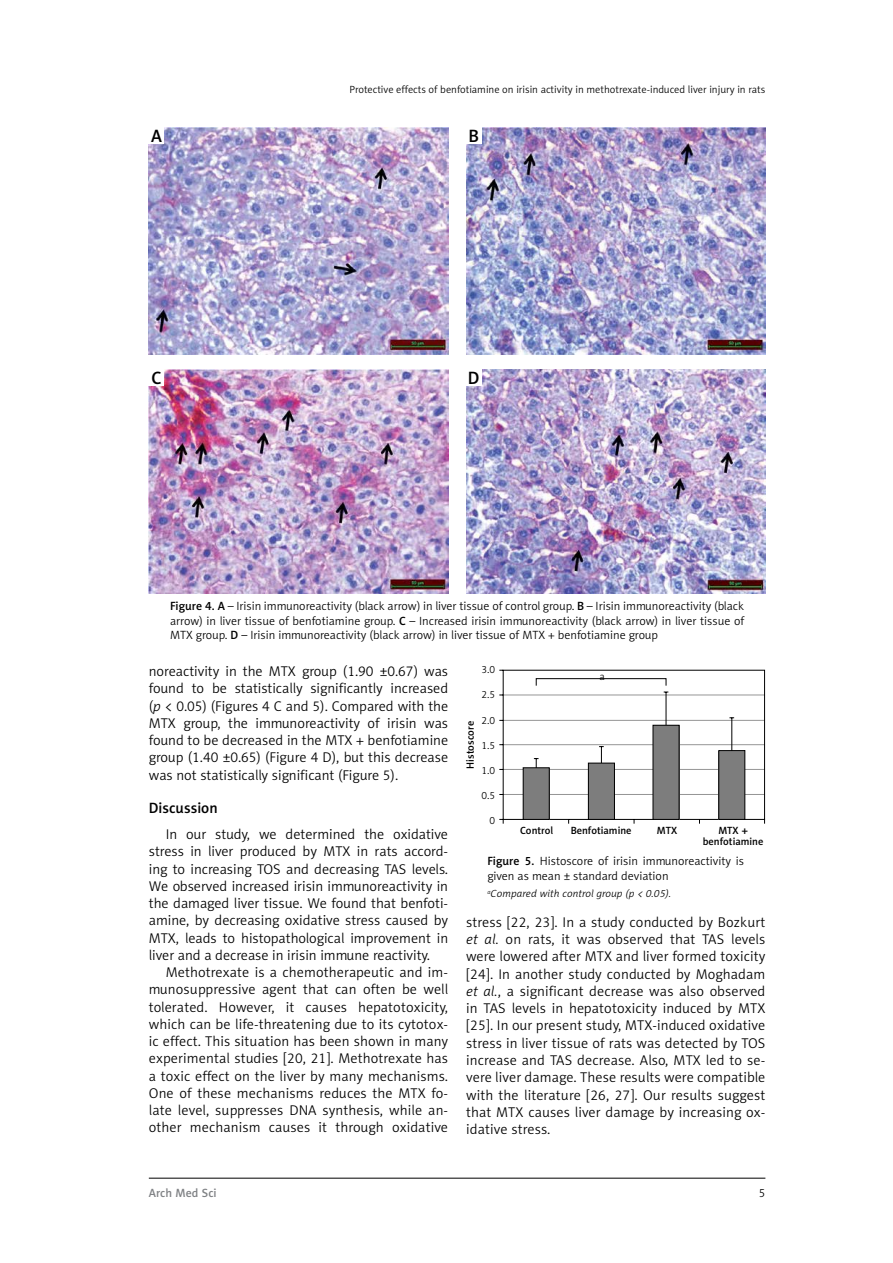
<style>
.page{position:relative;width:893px;height:1263px;background:#fff}
.page>*{position:absolute;margin:0;border:0;box-sizing:border-box;transform-origin:0 0}
.t1{font:18px "Naomi Sans EFN Medium";color:#000}
.t2{font:15px "Naomi Sans EFN Medium";color:#000}
.t3{font:14.25px/17.2px "Naomi Sans EFN Light";color:#000;text-align:justify}
.t4{font:12px/14.4px "Naomi Sans EFN Light";color:#000}
.t5{font:12px "Naomi Sans EFN Medium";color:#808285}
.t6{font:10.5px "Naomi Sans EFN Light";color:#000}
.t7{font:10.5px/10.5px "Naomi Sans EFN Medium";color:#000;text-align:center}
.t8{font:italic 10.5px "Naomi Sans EFN Light";letter-spacing:.015em;color:#000}
.s1{font-family:"Naomi Sans EFN Medium"}
.s2{font-style:italic}
</style>
<div class="page">
<hr style="left:149px;top:1178px;width:616px;height:1px;background:#000">
<svg style="left:499px;top:670px;width:266px;height:154px"></svg>
<div style="left:523px;top:768px;width:26px;height:51px;background:#7d7d7d"></div>
<div style="left:523px;top:767px;width:27px;height:53px;border:1px solid #000"></div>
<div style="left:588px;top:763px;width:26px;height:56px;background:#7d7d7d"></div>
<div style="left:588px;top:763px;width:27px;height:57px;border:1px solid #000"></div>
<div style="left:653px;top:725px;width:26px;height:94px;background:#7d7d7d"></div>
<div style="left:719px;top:750px;width:26px;height:69px;background:#7d7d7d"></div>
<div style="left:718px;top:750px;width:27px;height:70px;border:1px solid #000"></div>
<img style="left:149px;top:128px;width:299px;height:226px">
<img style="left:466px;top:128px;width:299px;height:226px">
<img style="left:149px;top:369px;width:299px;height:224px">
<img style="left:466px;top:369px;width:299px;height:225px">
<div style="left:149px;top:128px;width:15px;height:16px;background:#fff"></div>
<div style="left:149px;top:369px;width:15px;height:16px;background:#fff"></div>
<div style="left:466px;top:128px;width:15px;height:16px;background:#fff"></div>
<div style="left:466px;top:369px;width:15px;height:16px;background:#fff"></div>
<p class="t1" style="left:151px;top:125px;width:12px">A</p>
<p class="t6" style="left:349px;top:83px;width:417px">Protective effects of benfotiamine on irisin activity in methotrexate-induced liver injury in rats</p>
<p class="t1" style="left:468px;top:125px;width:12px">B</p>
<p class="t1" style="left:151px;top:367px;width:12px">C</p>
<p class="t1" style="left:468px;top:367px;width:13px">D</p>
<p class="t4" style="left:170px;top:599px;width:576px;text-align:justify"><span class="s1">Figure 4. A</span> – Irisin immunoreactivity (black arrow) in liver tissue of control group. <span class="s1">B</span> – Irisin immunoreactivity (black arrow) in liver tissue of benfotiamine group. <span class="s1">C</span> – Increased irisin immunoreactivity (black arrow) in liver tissue of MTX group. <span class="s1">D</span> – Irisin immunoreactivity (black arrow) in liver tissue of MTX + benfotiamine group</p>
<p class="t3" style="left:149px;top:662px;width:301px">noreactivity in the MTX group (1.90 ±0.67) was found to be statistically significantly increased (<span class="s2">p</span> &lt; 0.05) (Figures 4 C and 5). Compared with the MTX group, the immunoreactivity of irisin was found to be decreased in the MTX + benfotiamine group (1.40 ±0.65) (Figure 4 D), but this decrease was not statistically significant (Figure 5).</p>
<p class="t2" style="left:149px;top:799px;width:70px">Discussion</p>
<p class="t3" style="left:149px;top:825px;width:301px;text-indent:17px">In our study, we determined the oxidative stress in liver produced by MTX in rats accord&shy;ing to increasing TOS and decreasing TAS levels.<br>We observed increased irisin immunoreactivity in the damaged liver tissue. We found that benfoti&shy;amine, by decreasing oxidative stress caused by MTX, leads to histopathological improvement in liver and a decrease in irisin immune reactivity.</p>
<p class="t3" style="left:149px;top:964px;width:301px;text-indent:17px">Methotrexate is a chemotherapeutic and im&shy;munosuppressive agent that can often be well tolerated. However, it causes hepatotoxicity, which can be life-threatening due to its cytotox&shy;ic effect. This situation has been shown in many experimental studies [20, 21]. Methotrexate has a toxic effect on the liver by many mechanisms.<br>One of these mechanisms reduces the MTX fo&shy;late level, suppresses DNA synthesis, while an&shy;other mechanism causes it through oxidative</p>
<p class="t6" style="left:481px;top:664px;width:15px">3.0</p>
<p class="t6" style="left:481px;top:689px;width:15px">2.5</p>
<p class="t6" style="left:481px;top:714px;width:15px">2.0</p>
<p class="t6" style="left:481px;top:739px;width:15px">1.5</p>
<p class="t6" style="left:481px;top:764px;width:15px">1.0</p>
<p class="t6" style="left:481px;top:789px;width:15px">0.5</p>
<p class="t6" style="left:489px;top:814px;width:7px">0</p>
<p class="t7" style="left:465px;top:769px;width:49px;rotate:-90deg">Histoscore</p>
<p class="t6" style="left:600px;top:670px;width:7px">a</p>
<p class="t7" style="left:520px;top:825px;width:35px">Control</p>
<p class="t7" style="left:571px;top:825px;width:62px">Benfotiamine</p>
<p class="t7" style="left:657px;top:825px;width:22px">MTX</p>
<p class="t7" style="left:703px;top:825px;width:62px">MTX + benfotiamine</p>
<p class="t4" style="left:487px;top:854px;width:258px"><span class="s1">Figure 5.</span> Histoscore of irisin immunoreactivity is given as mean ± standard deviation</p>
<p class="t8" style="left:487px;top:888px;width:185px"><sup>a</sup>Compared with control group (p &lt; 0.05).</p>
<p class="t3" style="left:466px;top:913px;width:301px">stress [22, 23]. In a study conducted by Bozkurt <span class="s2">et al.</span> on rats, it was observed that TAS levels were lowered after MTX and liver formed toxicity [24]. In another study conducted by Moghadam <span class="s2">et al.</span>, a significant decrease was also observed in TAS levels in hepatotoxicity induced by MTX [25]. In our present study, MTX-induced oxidative stress in liver tissue of rats was detected by TOS increase and TAS decrease. Also, MTX led to se&shy;vere liver damage. These results were compatible with the literature [26, 27]. Our results suggest that MTX causes liver damage by increasing ox&shy;idative stress.</p>
<p class="t5" style="left:149px;top:1186px;width:69px">Arch Med Sci</p>
<p class="t4" style="left:759px;top:1186px;width:8px">5</p>
</div>
